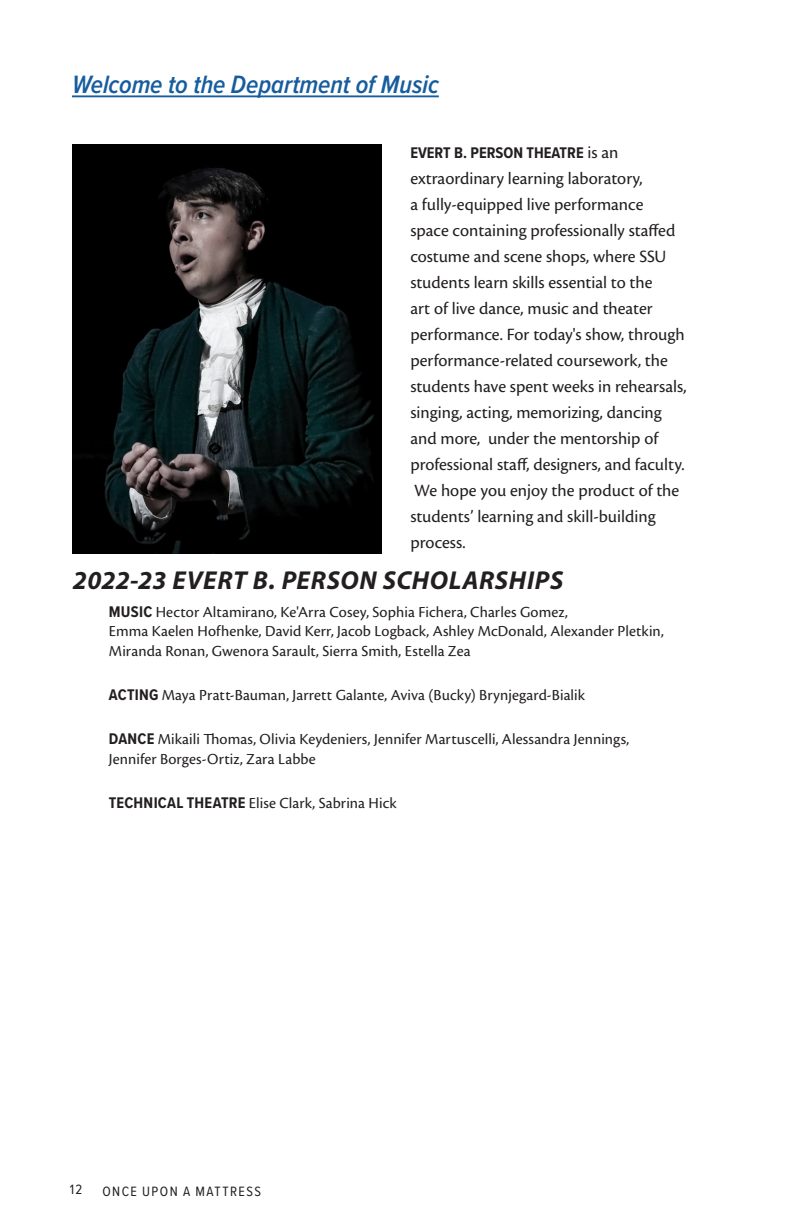
<style>
.page{position:relative;width:792px;height:1224px;background:#fff}
.page>*{position:absolute;margin:0;border:0;box-sizing:border-box;transform-origin:0 0}
.t1{font:italic 700 26px "Myriad Pro";letter-spacing:.02em;color:#231f20}
.t2{font:italic 600 26px "Proxima Nova Cond";letter-spacing:-.005em;color:#175d9e}
.t3{font:18px/26px "Cronos Pro";color:#231f20}
.t4{font:16px/19.2px "Cronos Pro";letter-spacing:.005em;color:#231f20}
.t5{font:700 16px "Proxima Nova Cond";color:#231f20}
.t6{font:14px "Proxima Nova Cond";letter-spacing:.105em;color:#231f20}
.s1{font-family:"Cronos Pro";font-weight:400;font-size:18px}
.s2{font-family:"Proxima Nova Cond";font-weight:700}
</style>
<div class="page">
<img style="left:73px;top:144px;width:309px;height:410px">
<hr style="left:72px;top:95px;width:367px;height:2px;background:#175d9e">
<h1 class="t2" style="left:72px;top:65px;width:368px">Welcome to the Department of Music</h1>
<p class="t5" style="left:410px;top:141px;width:209px">EVERT B. PERSON THEATRE <span class="s1">is an</span></p>
<p class="t3" style="left:410px;top:166px;width:278px">extraordinary learning laboratory,<br>a fully-equipped live performance<br>space containing professionally staffed costume and scene shops, where SSU students learn skills essential to the<br>art of live dance, music and theater performance. For today's show, through performance-related coursework, the students have spent weeks in rehearsals, singing, acting, memorizing, dancing and more, under the mentorship of professional staff, designers, and faculty.<br>We hope you enjoy the product of the students’ learning and skill-building process.</p>
<h1 class="t1" style="left:73px;top:563px;width:492px">2022-23 EVERT B. PERSON SCHOLARSHIPS</h1>
<p class="t4" style="left:109px;top:603px;width:557px"><span class="s2">MUSIC</span> Hector Altamirano, Ke'Arra Cosey, Sophia Fichera, Charles Gomez,<br>Emma Kaelen Hofhenke, David Kerr, Jacob Logback, Ashley McDonald, Alexander Pletkin,<br>Miranda Ronan, Gwenora Sarault, Sierra Smith, Estella Zea</p>
<p class="t4" style="left:109px;top:685px;width:478px"><span class="s2">ACTING</span> Maya Pratt-Bauman, Jarrett Galante, Aviva (Bucky) Brynjegard-Bialik</p>
<p class="t4" style="left:109px;top:729px;width:522px;line-height:20px"><span class="s2">DANCE</span> Mikaili Thomas, Olivia Keydeniers, Jennifer Martuscelli, Alessandra Jennings,<br>Jennifer Borges-Ortiz, Zara Labbe</p>
<p class="t4" style="left:109px;top:793px;width:289px"><span class="s2">TECHNICAL THEATRE</span> Elise Clark, Sabrina Hick</p>
<p class="t6" style="left:70px;top:1179px;width:14px">12</p>
<p class="t6" style="left:102px;top:1181px;width:160px">ONCE UPON A MATTRESS</p>
</div>
